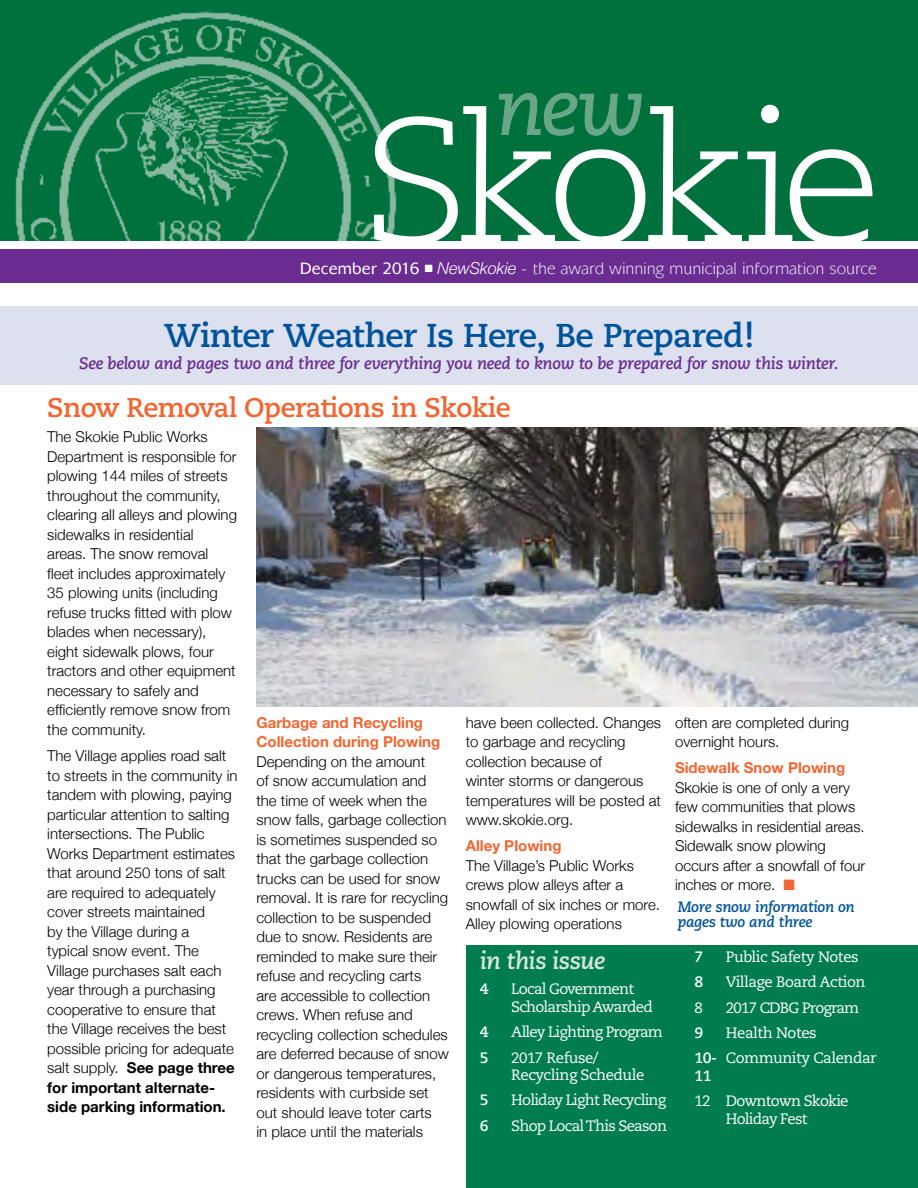
<style>
.page{position:relative;width:918px;height:1188px;background:#fff}
.page>*{position:absolute;margin:0;border:0;box-sizing:border-box;transform-origin:0 0}
.t1{font:700 33px "Caecilia";letter-spacing:-.025em;color:#00539b}
.t2{font:700 27px "Caecilia";letter-spacing:-.02em;color:#f26531}
.t3{font:italic 700 24px "Caecilia";letter-spacing:-.03em;color:#d9e7df}
.t4{font:italic 700 16.5px "Caecilia";letter-spacing:-.02em;color:#6a2c91}
.t5{font:16.5px "Mixage IT Cby BT";letter-spacing:-.015em;color:#fff}
.t6{font:300 15px/19.5px "Helvetica Neue";color:#000}
.t7{font:15px/17.7px "Caecilia";letter-spacing:-.05em;color:#fff}
.t8{font:15px/17.7px "Caecilia";letter-spacing:-.03em;color:#fff}
.t9{font:700 15px/19.5px "Helvetica Neue";color:#f26531}
.t10{font:italic 700 15px/15.6px "Caecilia";letter-spacing:-.02em;color:#00539b}
.t11{font:700 15px "Caecilia";color:#fff}
.s1{font-weight:500}
.s2{font-family:"Helvetica Neue";font-weight:300;font-style:italic}
.s3{font-weight:700}
.s4{color:#f26531}
</style>
<div class="page">
<div style="left:0;top:306px;width:918px;height:78px;background:#dde1ef"></div>
<div style="left:0;top:0;width:918px;height:240px;background:#00703c"></div>
<img style="left:15px;top:11px;width:359px;height:229px">
<svg style="left:374px;top:93px;width:498px;height:148px"></svg>
<div style="left:0;top:249px;width:918px;height:34px;background:#6a2c91"></div>
<div style="left:467px;top:945px;width:451px;height:243px;background:#007d4f"></div>
<img style="left:256px;top:428px;width:662px;height:278px">
<p class="t5" style="left:300px;top:258px;width:578px"><span class="s1">December 2016</span> ■ <span class="s2">NewSkokie</span> - the award winning municipal information source</p>
<h1 class="t1" style="left:164px;top:316px;width:592px">Winter Weather Is Here, Be Prepared!</h1>
<p class="t4" style="left:79px;top:354px;width:761px">See below and pages two and three for everything you need to know to be prepared for snow this winter.</p>
<h2 class="t2" style="left:47px;top:392px;width:465px">Snow Removal Operations in Skokie</h2>
<p class="t6" style="left:47px;top:427px;width:191px">The Skokie Public Works<br>Department is responsible for plowing 144 miles of streets throughout the community, clearing all alleys and plowing sidewalks in residential<br>areas. The snow removal fleet includes approximately<br>35 plowing units (including refuse trucks fitted with plow blades when necessary), eight sidewalk plows, four tractors and other equipment necessary to safely and efficiently remove snow from the community.</p>
<p class="t6" style="left:47px;top:746px;width:192px">The Village applies road salt to streets in the community in tandem with plowing, paying particular attention to salting intersections. The Public<br>Works Department estimates that around 250 tons of salt are required to adequately cover streets maintained<br>by the Village during a<br>typical snow event. The<br>Village purchases salt each year through a purchasing cooperative to ensure that the Village receives the best possible pricing for adequate salt supply. <span class="s3">See page three for important alternate&shy;side parking information.</span></p>
<p class="t9" style="left:256px;top:712px;width:185px">Garbage and Recycling<br>Collection during Plowing</p>
<p class="t6" style="left:256px;top:751px;width:194px">Depending on the amount<br>of snow accumulation and the time of week when the snow falls, garbage collection is sometimes suspended so that the garbage collection trucks can be used for snow removal. It is rare for recycling collection to be suspended due to snow. Residents are reminded to make sure their refuse and recycling carts<br>are accessible to collection crews. When refuse and recycling collection schedules are deferred because of snow or dangerous temperatures, residents with curbside set out should leave toter carts<br>in place until the materials</p>
<p class="t6" style="left:466px;top:712px;width:197px">have been collected. Changes to garbage and recycling collection because of<br>winter storms or dangerous temperatures will be posted at www.skokie.org.</p>
<p class="t9" style="left:466px;top:836px;width:97px">Alley Plowing</p>
<p class="t6" style="left:466px;top:855px;width:196px">The Village’s Public Works crews plow alleys after a snowfall of six inches or more.<br>Alley plowing operations</p>
<h3 class="t3" style="left:480px;top:947px;width:127px">in this issue</h3>
<p class="t11" style="left:480px;top:980px;width:10px">4</p>
<p class="t7" style="left:511px;top:981px;width:143px">Local Government<br>Scholarship Awarded</p>
<p class="t11" style="left:480px;top:1023px;width:10px">4</p>
<p class="t7" style="left:511px;top:1023px;width:153px">Alley Lighting Program</p>
<p class="t11" style="left:480px;top:1048px;width:10px">5</p>
<p class="t8" style="left:511px;top:1049px;width:135px">2017 Refuse/<br>Recycling Schedule</p>
<p class="t11" style="left:480px;top:1091px;width:10px">5</p>
<p class="t7" style="left:511px;top:1092px;width:156px">Holiday Light Recycling</p>
<p class="t11" style="left:480px;top:1117px;width:10px">6</p>
<p class="t7" style="left:511px;top:1117px;width:157px">Shop Local This Season</p>
<p class="t6" style="left:675px;top:712px;width:176px">often are completed during overnight hours.</p>
<p class="t9" style="left:675px;top:758px;width:172px">Sidewalk Snow Plowing</p>
<p class="t6" style="left:675px;top:777px;width:192px">Skokie is one of only a very few communities that plows sidewalks in residential areas.<br>Sidewalk snow plowing occurs after a snowfall of four inches or more. <span class="s4">■</span></p>
<p class="t10" style="left:678px;top:899px;width:178px">More snow information on pages two and three</p>
<p class="t11" style="left:694px;top:948px;width:10px">7</p>
<p class="t8" style="left:726px;top:948px;width:134px">Public Safety Notes</p>
<p class="t11" style="left:694px;top:973px;width:10px">8</p>
<p class="t8" style="left:726px;top:974px;width:141px">Village Board Action</p>
<p class="t7" style="left:694px;top:999px;width:10px">8</p>
<p class="t7" style="left:726px;top:999px;width:135px">2017 CDBG Program</p>
<p class="t11" style="left:694px;top:1024px;width:10px">9</p>
<p class="t8" style="left:694px;top:1020px;width:184px;line-height:25.2px;text-indent:32px">Health Notes<br><span class="s3">10-</span> Community Calendar</p>
<p class="t11" style="left:694px;top:1067px;width:19px">11</p>
<p class="t7" style="left:726px;top:1092px;width:124px;text-indent:-32px">12 Downtown Skokie<br>Holiday Fest</p>
</div>
